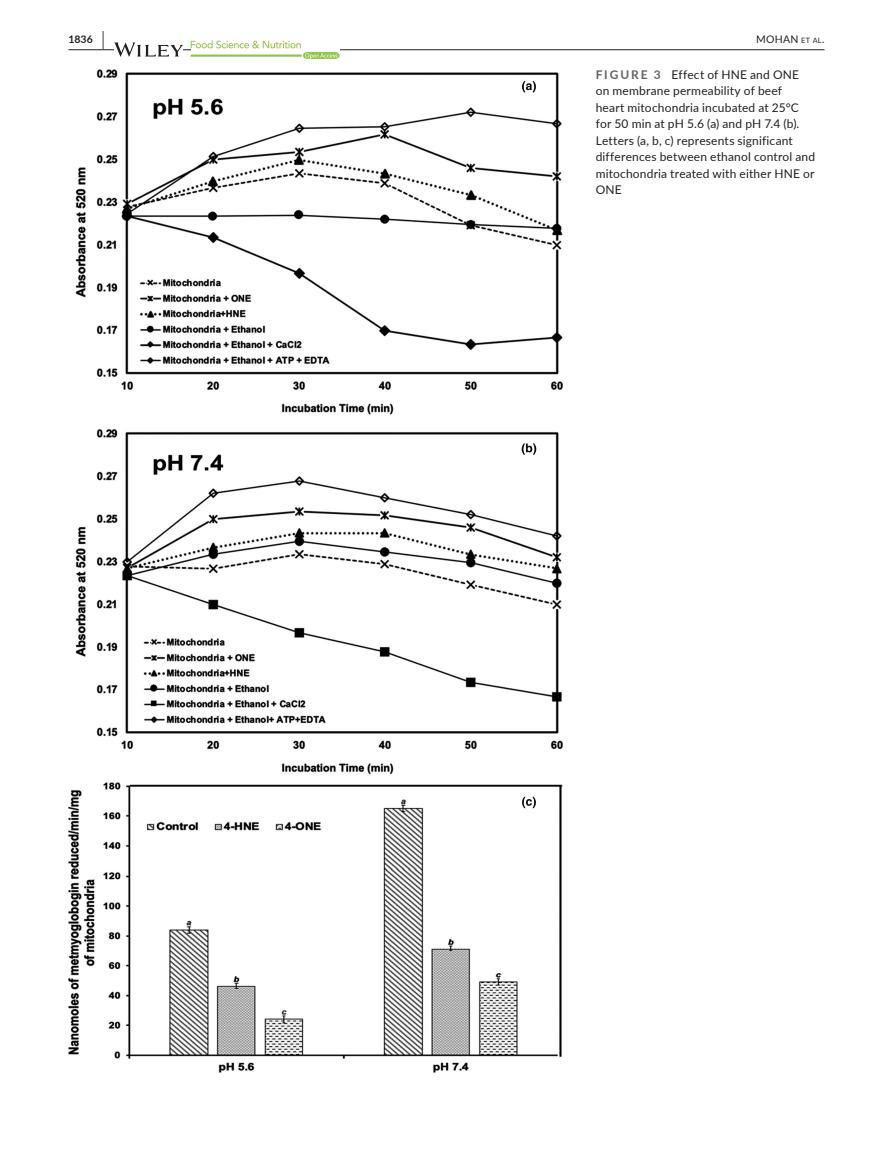
<style>
.page{position:relative;width:893px;height:1174px;background:#fff}
.page>*{position:absolute;margin:0;border:0;box-sizing:border-box;transform-origin:0 0}
.t1{font:12px/16.5px "Lato";letter-spacing:.015em;color:#231f20}
.t2{font:10.5px "Lato";letter-spacing:.02em;color:#231f20}
.t3{font:700 10.5px "Lato";color:#231f20}
.s1{font-size:19.5px}
.s2{font-size:7.35px}
.s3{font-weight:700;color:#636366}
</style>
<div class="page">
<hr style="left:68px;top:49px;width:756px;height:1px;background:#231f20">
<svg style="left:114px;top:42px;width:69px;height:15px"></svg>
<svg style="left:191px;top:40px;width:148px;height:19px"></svg>
<img style="left:68px;top:69px;width:494px;height:1003px">
<p class="t3" style="left:68px;top:31px;width:37px">1836 <span class="s1">|</span></p>
<p class="t2" style="left:756px;top:31px;width:70px">MOHAN <span class="s2">et al</span>.</p>
<p class="t1" style="left:596px;top:66px;width:221px"><span class="s3">FIGURE 3</span> Effect of HNE and ONE on membrane permeability of beef<br>heart mitochondria incubated at 25°C for 50 min at pH 5.6 (a) and pH 7.4 (b).<br>Letters (a, b, c) represents significant differences between ethanol control and mitochondria treated with either HNE or<br>ONE</p>
</div>
